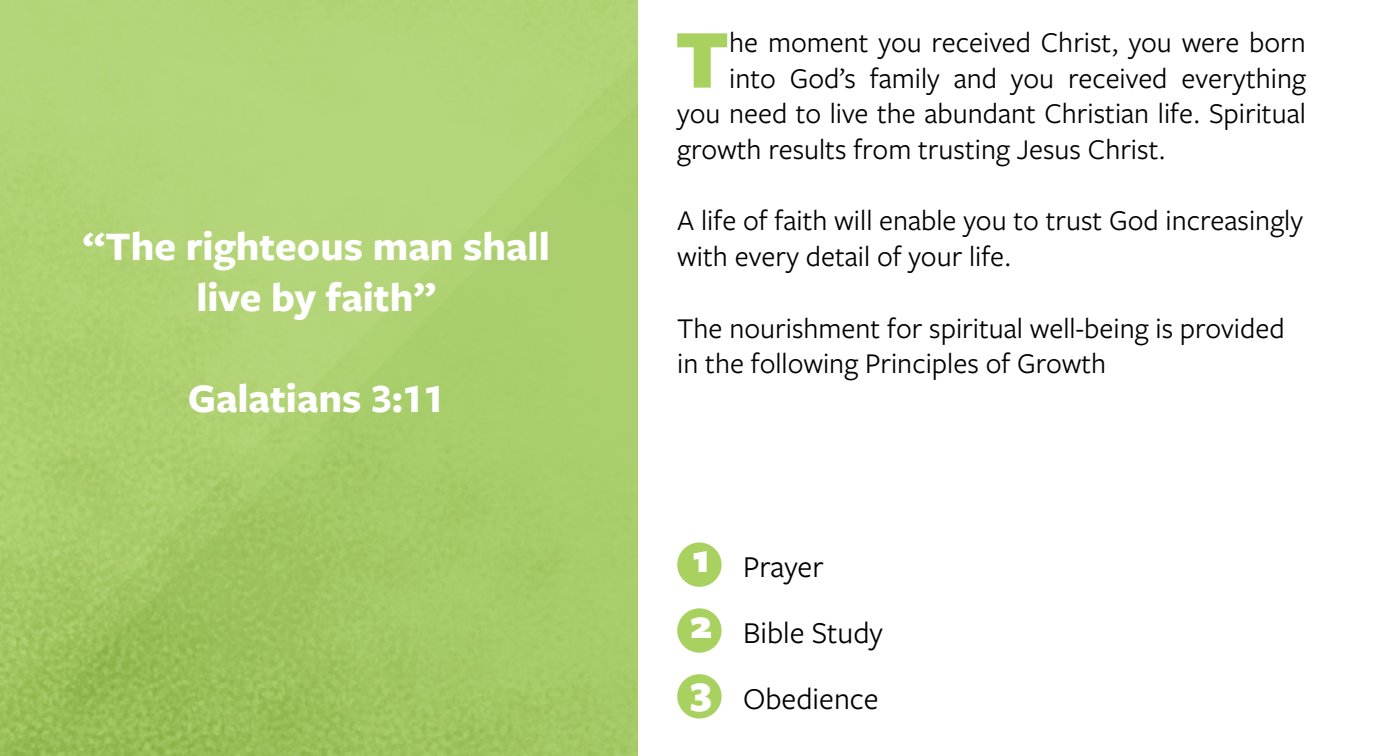
<style>
.page{position:relative;width:1386px;height:756px;background:#fff}
.page>*{position:absolute;margin:0;border:0;box-sizing:border-box;transform-origin:0 0}
.t1{font:900 86.8px "Freight Sans Pro";color:#a8d15f}
.t2{font:700 42px/50.4px "Freight Sans Pro";color:#fff;text-align:center}
.t3{font:900 42px/65.8px "Freight Sans Pro";color:#fff;text-align:justify}
.t4{font:31.5px/65.8px "Freight Sans Pro";color:#000}
.t5{font:29.75px/35.7px "Freight Sans Pro";color:#000}
</style>
<div class="page">
<img style="left:0;top:0;width:638px;height:756px">
<div style="left:677px;top:542px;width:45px;height:45px;background:#a8d15f;border-radius:50%"></div>
<div style="left:677px;top:608px;width:45px;height:45px;background:#a8d15f;border-radius:50%"></div>
<div style="left:677px;top:674px;width:45px;height:45px;background:#a8d15f;border-radius:50%"></div>
<h2 class="t2" style="left:83px;top:220px;width:469px">“The righteous man shall live by faith”</h2>
<h2 class="t2" style="left:188px;top:371px;width:258px">Galatians 3:11</h2>
<h1 class="t1" style="left:675px;top:-1px;width:56px">T</h1>
<p class="t5" style="left:729px;top:23px;width:578px">he moment you received Christ, you were born</p>
<p class="t5" style="left:729px;top:59px;width:578px">into God’s family and you received everything</p>
<p class="t5" style="left:677px;top:95px;width:630px">you need to live the abundant Christian life. Spiritual</p>
<p class="t5" style="left:677px;top:130px;width:490px">growth results from trusting Jesus Christ.</p>
<p class="t5" style="left:677px;top:202px;width:627px">A life of faith will enable you to trust God increasingly with every detail of your life.</p>
<p class="t5" style="left:677px;top:309px;width:609px">The nourishment for spiritual well-being is provided in the following Principles of Growth</p>
<h2 class="t3" style="left:690px;top:524px;width:23px">1<br>2<br>3</h2>
<p class="t4" style="left:743px;top:533px;width:141px">Prayer<br>Bible Study<br>Obedience</p>
</div>
